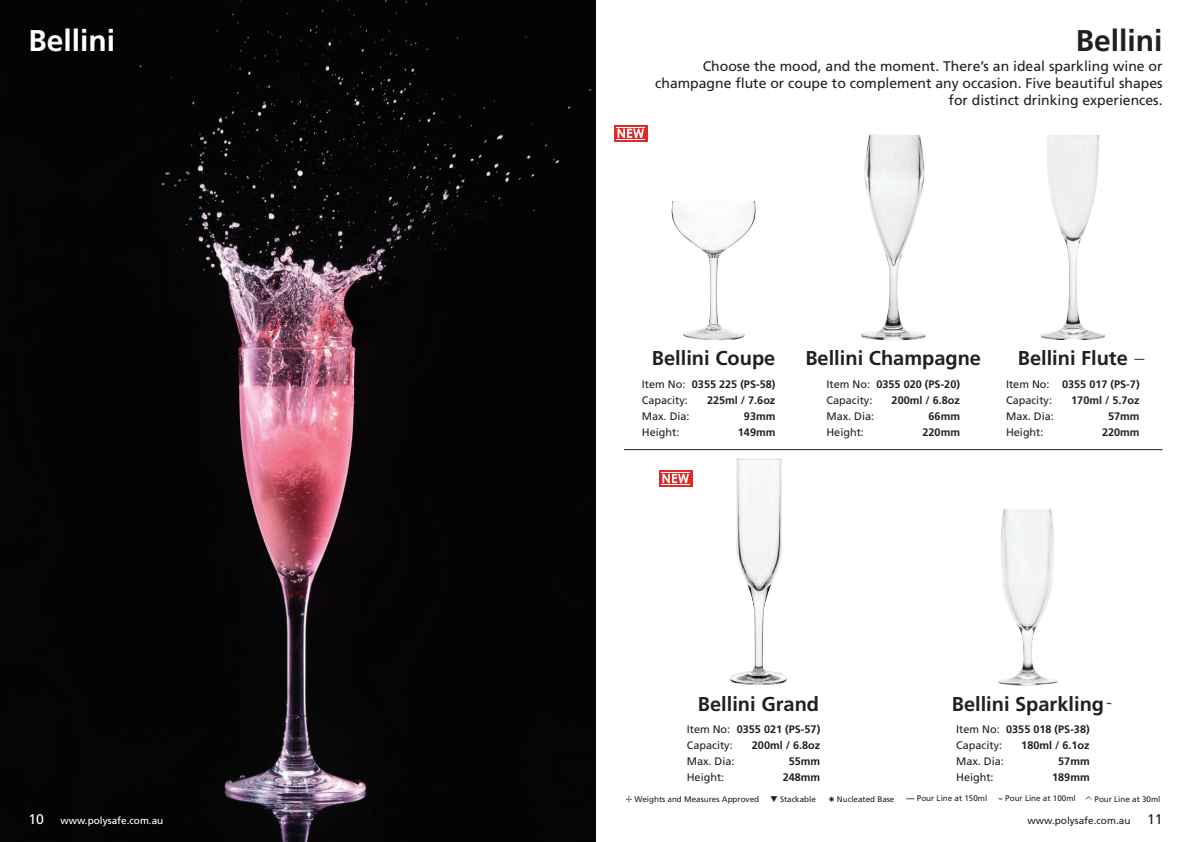
<style>
.page{position:relative;width:1191px;height:842px;background:#fff}
.page>*{position:absolute;margin:0;border:0;box-sizing:border-box;transform-origin:0 0}
.t1{font:700 30px "Frutiger LT Std";color:#fff}
.t2{font:700 30px "Frutiger LT Std";color:#231f20}
.t3{font:700 20px "Frutiger LT Std";color:#231f20}
.t4{font:14px "Frutiger LT Std";color:#231f20}
.t5{font:700 10.9px "Frutiger LT Std";color:#231f20}
.t6{font:10.9px "Frutiger LT Std";color:#231f20}
.t7{font:10px "Frutiger LT Std";color:#fff}
.t8{font:10px "Frutiger LT Std";color:#231f20}
.t9{font:700 10px "Frutiger LT Std";color:#231f20}
.t10{font:8.1px "Frutiger LT Std";color:#231f20}
.s1{font-family:"Monotype Sorts"}
.s2{font-weight:700}
.s3{font-size:14px}
</style>
<div class="page">
<img style="left:0;top:0;width:595px;height:842px">
<div style="left:659px;top:470px;width:33px;height:17px;background:#e32725"></div>
<svg style="left:661px;top:472px;width:29px;height:13px"></svg>
<img style="left:730px;top:459px;width:57px;height:226px">
<hr style="left:624px;top:449px;width:538px;height:1px;background:#231f20">
<img style="left:861px;top:135px;width:64px;height:206px">
<img style="left:1040px;top:135px;width:65px;height:205px">
<img style="left:998px;top:509px;width:60px;height:177px">
<div style="left:614px;top:125px;width:34px;height:17px;background:#e32725"></div>
<svg style="left:616px;top:127px;width:29px;height:13px"></svg>
<img style="left:671px;top:201px;width:85px;height:139px">
<p class="t1" style="left:28px;top:23px;width:88px">Bellini</p>
<p class="t2" style="left:1076px;top:23px;width:88px">Bellini</p>
<p class="t4" style="left:702px;top:58px;width:461px">Choose the mood, and the moment. There’s an ideal sparkling wine or</p>
<p class="t4" style="left:655px;top:75px;width:509px">champagne flute or coupe to complement any occasion. Five beautiful shapes</p>
<p class="t4" style="left:948px;top:92px;width:215px">for distinct drinking experiences.</p>
<p class="t3" style="left:652px;top:347px;width:125px">Bellini Coupe</p>
<p class="t5" style="left:692px;top:377px;width:85px">0355 225 (PS-58)</p>
<p class="t5" style="left:707px;top:394px;width:70px">225ml / 7.6oz</p>
<p class="t5" style="left:744px;top:410px;width:33px">93mm</p>
<p class="t5" style="left:738px;top:426px;width:39px">149mm</p>
<p class="t6" style="left:642px;top:377px;width:45px">Item No:</p>
<p class="t6" style="left:642px;top:394px;width:47px">Capacity:</p>
<p class="t6" style="left:642px;top:410px;width:49px">Max. Dia:</p>
<p class="t6" style="left:642px;top:426px;width:39px">Height:</p>
<p class="t3" style="left:805px;top:347px;width:177px">Bellini Champagne</p>
<p class="t5" style="left:876px;top:377px;width:85px">0355 020 (PS-20)</p>
<p class="t5" style="left:891px;top:394px;width:70px">200ml / 6.8oz</p>
<p class="t5" style="left:928px;top:410px;width:33px">66mm</p>
<p class="t5" style="left:922px;top:426px;width:39px">220mm</p>
<p class="t6" style="left:826px;top:377px;width:45px">Item No:</p>
<p class="t6" style="left:826px;top:394px;width:47px">Capacity:</p>
<p class="t6" style="left:826px;top:410px;width:49px">Max. Dia:</p>
<p class="t6" style="left:826px;top:426px;width:39px">Height:</p>
<p class="t3" style="left:1017px;top:347px;width:112px">Bellini Flute</p>
<p class="t9" style="left:1134px;top:352px;width:11px">—</p>
<p class="t6" style="left:1006px;top:377px;width:45px">Item No:</p>
<p class="t6" style="left:1006px;top:394px;width:47px">Capacity:</p>
<p class="t6" style="left:1006px;top:410px;width:49px">Max. Dia:</p>
<p class="t6" style="left:1006px;top:426px;width:39px">Height:</p>
<p class="t5" style="left:1062px;top:377px;width:79px">0355 017 (PS-7)</p>
<p class="t5" style="left:1071px;top:394px;width:70px">170ml / 5.7oz</p>
<p class="t5" style="left:1108px;top:410px;width:33px">57mm</p>
<p class="t5" style="left:1102px;top:426px;width:39px">220mm</p>
<p class="t3" style="left:698px;top:692px;width:123px">Bellini Grand</p>
<p class="t5" style="left:737px;top:723px;width:85px">0355 021 (PS-57)</p>
<p class="t5" style="left:752px;top:739px;width:70px">200ml / 6.8oz</p>
<p class="t5" style="left:789px;top:755px;width:33px">55mm</p>
<p class="t5" style="left:783px;top:771px;width:39px">248mm</p>
<p class="t6" style="left:687px;top:723px;width:45px">Item No:</p>
<p class="t6" style="left:687px;top:739px;width:47px">Capacity:</p>
<p class="t6" style="left:687px;top:755px;width:49px">Max. Dia:</p>
<p class="t6" style="left:687px;top:771px;width:39px">Height:</p>
<p class="t3" style="left:951px;top:692px;width:154px">Bellini Sparkling</p>
<p class="t9" style="left:1106px;top:696px;width:7px">~</p>
<p class="t5" style="left:1006px;top:723px;width:85px">0355 018 (PS-38)</p>
<p class="t5" style="left:1021px;top:739px;width:70px">180ml / 6.1oz</p>
<p class="t5" style="left:1058px;top:755px;width:33px">57mm</p>
<p class="t5" style="left:1052px;top:771px;width:39px">189mm</p>
<p class="t6" style="left:956px;top:723px;width:45px">Item No:</p>
<p class="t6" style="left:956px;top:739px;width:47px">Capacity:</p>
<p class="t6" style="left:956px;top:755px;width:49px">Max. Dia:</p>
<p class="t6" style="left:956px;top:771px;width:39px">Height:</p>
<p class="t10" style="left:626px;top:794px;width:135px"><span class="s1">B</span> Weights and Measures Approved</p>
<p class="t10" style="left:780px;top:794px;width:37px">Stackable</p>
<p class="t10" style="left:837px;top:794px;width:59px">Nucleated Base</p>
<p class="t10" style="left:906px;top:794px;width:82px"><span class="s2">—</span> Pour Line at 150ml</p>
<p class="t10" style="left:998px;top:794px;width:79px"><span class="s2">~</span> Pour Line at 100ml</p>
<p class="t10" style="left:1094px;top:794px;width:67px">Pour Line at 30ml</p>
<p class="t7" style="left:28px;top:815px;width:136px"><span class="s3">10</span> www.polysafe.com.au</p>
<p class="t8" style="left:1027px;top:815px;width:136px">www.polysafe.com.au <span class="s3">11</span></p>
</div>
